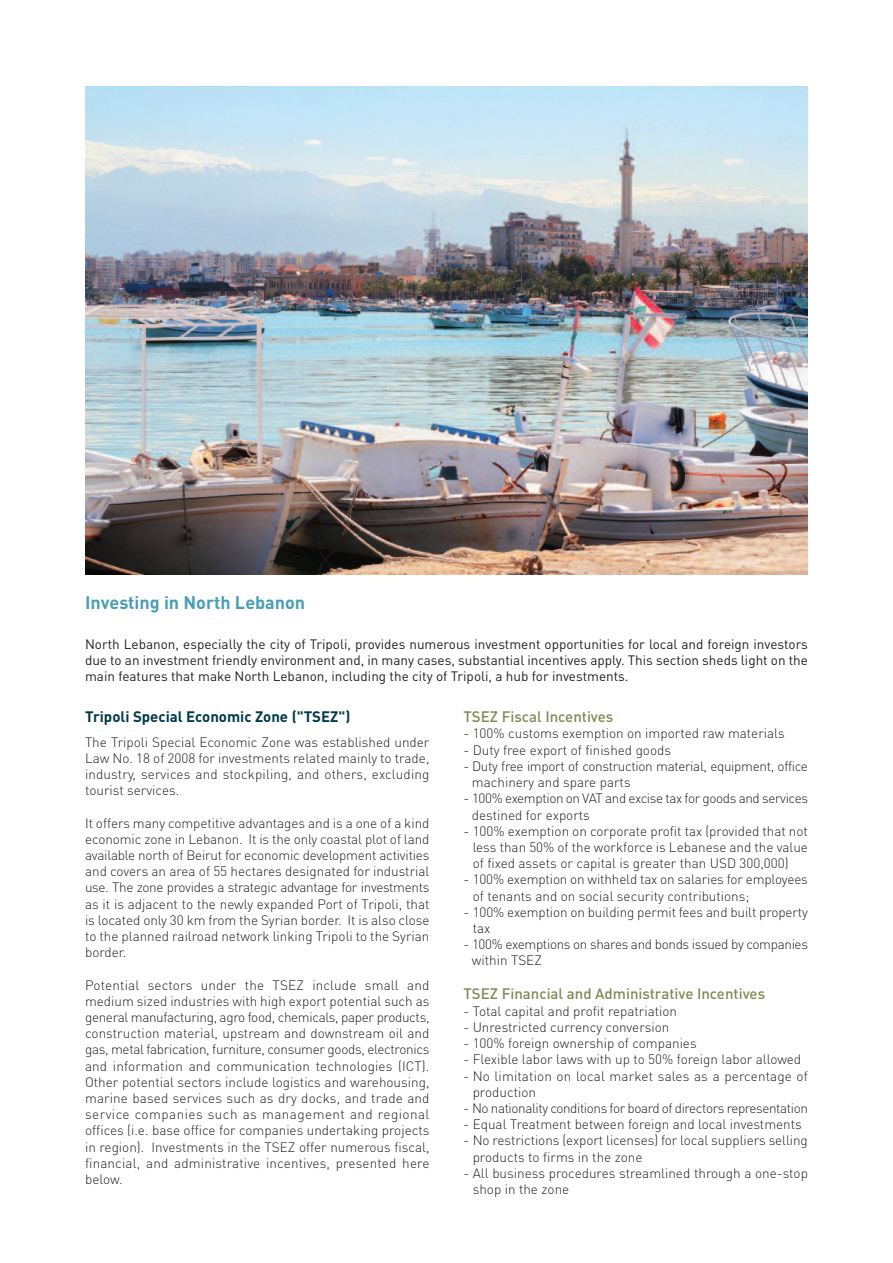
<style>
.page{position:relative;width:893px;height:1263px;background:#fff}
.page>*{position:absolute;margin:0;border:0;box-sizing:border-box;transform-origin:0 0}
.t1{font:700 18px "DIN Pro";color:#4b9db7}
.t2{font:500 15px "DIN Pro";color:#7f8953}
.t3{font:700 15px "DIN Pro";color:#003a49}
.t4{font:300 13.5px/16.2px "DIN Pro";color:#231f20}
.t5{font:13.5px/16.2px "DIN Pro";color:#231f20;text-align:justify}
.t6{font:300 13.5px/16.2px "DIN Pro";letter-spacing:-.025em;color:#231f20}
.t7{font:300 13.5px/16.2px "DIN Pro";letter-spacing:-.03em;color:#231f20}
</style>
<div class="page">
<img style="left:85px;top:87px;width:723px;height:487px">
<h1 class="t1" style="left:85px;top:596px;width:222px">Investing in North Lebanon</h1>
<p class="t5" style="left:85px;top:637px;width:724px">North Lebanon, especially the city of Tripoli, provides numerous investment opportunities for local and foreign investors due to an investment friendly environment and, in many cases, substantial incentives apply. This section sheds light on the main features that make North Lebanon, including the city of Tripoli, a hub for investments.</p>
<p class="t3" style="left:85px;top:711px;width:267px">Tripoli Special Economic Zone ("TSEZ")</p>
<p class="t4" style="left:85px;top:735px;width:346px;text-align:justify">The Tripoli Special Economic Zone was established under Law No. 18 of 2008 for investments related mainly to trade, industry, services and stockpiling, and others, excluding tourist services.</p>
<p class="t4" style="left:85px;top:816px;width:346px;text-align:justify">It offers many competitive advantages and is a one of a kind economic zone in Lebanon. It is the only coastal plot of land available north of Beirut for economic development activities and covers an area of 55 hectares designated for industrial use. The zone provides a strategic advantage for investments as it is adjacent to the newly expanded Port of Tripoli, that is located only 30 km from the Syrian border. It is also close to the planned railroad network linking Tripoli to the Syrian border.</p>
<p class="t4" style="left:85px;top:978px;width:346px;text-align:justify">Potential sectors under the TSEZ include small and medium sized industries with high export potential such as general manufacturing, agro food, chemicals, paper products, construction material, upstream and downstream oil and gas, metal fabrication, furniture, consumer goods, electronics and information and communication technologies (ICT).<br>Other potential sectors include logistics and warehousing, marine based services such as dry docks, and trade and service companies such as management and regional offices (i.e. base office for companies undertaking projects in region). Investments in the TSEZ offer numerous fiscal, financial, and administrative incentives, presented here below.</p>
<p class="t2" style="left:463px;top:711px;width:151px">TSEZ Fiscal Incentives</p>
<p class="t4" style="left:463px;top:727px;width:323px">- 100% customs exemption on imported raw materials</p>
<p class="t4" style="left:463px;top:743px;width:209px">- Duty free export of finished goods</p>
<p class="t6" style="left:472px;top:759px;width:338px;text-indent:-8px">- Duty free import of construction material, equipment, office machinery and spare parts</p>
<p class="t7" style="left:472px;top:792px;width:338px;text-indent:-8px">- 100% exemption on VAT and excise tax for goods and services destined for exports</p>
<p class="t4" style="left:473px;top:824px;width:337px;text-align:justify;text-indent:-9px">- 100% exemption on corporate profit tax (provided that not less than 50% of the workforce is Lebanese and the value of fixed assets or capital is greater than USD 300,000)</p>
<p class="t4" style="left:473px;top:873px;width:337px;text-indent:-9px">- 100% exemption on withheld tax on salaries for employees of tenants and on social security contributions;</p>
<p class="t4" style="left:473px;top:905px;width:337px;text-indent:-9px">- 100% exemption on building permit fees and built property tax</p>
<p class="t6" style="left:472px;top:938px;width:338px;text-indent:-8px">- 100% exemptions on shares and bonds issued by companies within TSEZ</p>
<p class="t2" style="left:463px;top:988px;width:303px">TSEZ Financial and Administrative Incentives</p>
<p class="t4" style="left:463px;top:1004px;width:215px">- Total capital and profit repatriation</p>
<p class="t4" style="left:463px;top:1020px;width:207px">- Unrestricted currency conversion</p>
<p class="t4" style="left:463px;top:1037px;width:235px">- 100% foreign ownership of companies</p>
<p class="t4" style="left:463px;top:1053px;width:339px">- Flexible labor laws with up to 50% foreign labor allowed</p>
<p class="t4" style="left:473px;top:1069px;width:337px;text-indent:-9px">- No limitation on local market sales as a percentage of production</p>
<p class="t7" style="left:463px;top:1101px;width:346px">- No nationality conditions for board of directors representation</p>
<p class="t4" style="left:463px;top:1118px;width:340px">- Equal Treatment between foreign and local investments</p>
<p class="t4" style="left:473px;top:1134px;width:337px;text-indent:-9px">- No restrictions (export licenses) for local suppliers selling products to firms in the zone</p>
<p class="t4" style="left:473px;top:1166px;width:337px;text-indent:-9px">- All business procedures streamlined through a one-stop shop in the zone</p>
</div>
